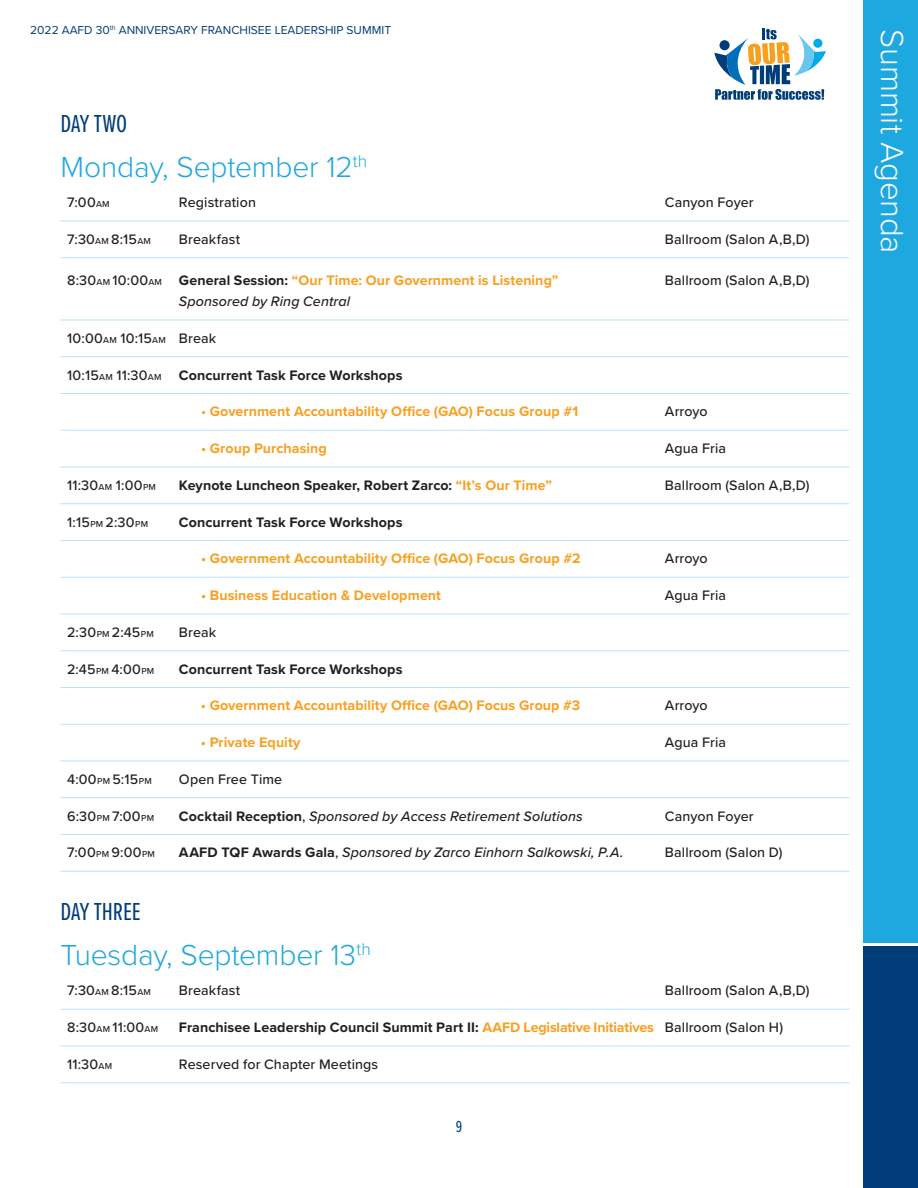
<style>
.page{position:relative;width:918px;height:1188px;background:#fff}
.page>*{position:absolute;margin:0;border:0;box-sizing:border-box;transform-origin:0 0}
.Body_Text_-_GLOBAL{font:300 33px "Proxima Nova";letter-spacing:-.01em;color:#fff}
.Body_Text_-_GLOBAL-2{font:300 30px "Proxima Nova";letter-spacing:-.005em;color:#1ea8e0}
.Body_Text_-_GLOBAL-3{font:25.5px "Proxima Nova Ex Cn";letter-spacing:-.005em;color:#003d78}
.t1{font:16.5px "Proxima Nova Ex Cn";color:#003d78}
.Body_Text_-_AGENDA{font:500 14.25px "Proxima Nova";letter-spacing:.01em;color:#231f20}
.Body_Text_-_AGENDA-2{font:700 14.25px "Proxima Nova";letter-spacing:.005em;color:#f8a020}
.Body_Text_-_AGENDA-3{font:700 14.25px "Proxima Nova";letter-spacing:.005em;color:#231f20}
.Body_Text_-_AGENDA-4{font:italic 500 14.25px "Proxima Nova";letter-spacing:.005em;color:#231f20}
.t2{font:12px "Proxima Nova";color:#003d78}
.s1{font-size:9px}
.s2{font-weight:500;color:#231f20}
.s3{font-weight:500;font-size:9px;color:#231f20}
.s4{color:#231f20}
.s5{font-weight:500}
.s6{font-weight:500;font-size:9px}
.s7{color:#f8a020}
.s8{font-weight:700;font-style:normal}
.s9{font-style:normal}
</style>
<div class="page">
<hr style="left:60px;top:221px;width:789px;height:1px;background:#b8e0f6">
<hr style="left:60px;top:257px;width:789px;height:1px;background:#b8e0f6">
<hr style="left:60px;top:320px;width:789px;height:1px;background:#b8e0f6">
<hr style="left:60px;top:356px;width:789px;height:1px;background:#b8e0f6">
<hr style="left:60px;top:393px;width:789px;height:1px;background:#b8e0f6">
<hr style="left:60px;top:430px;width:789px;height:1px;background:#b8e0f6">
<hr style="left:60px;top:467px;width:789px;height:1px;background:#b8e0f6">
<hr style="left:60px;top:503px;width:789px;height:1px;background:#b8e0f6">
<hr style="left:60px;top:540px;width:789px;height:1px;background:#b8e0f6">
<hr style="left:60px;top:577px;width:789px;height:1px;background:#b8e0f6">
<hr style="left:60px;top:614px;width:789px;height:1px;background:#b8e0f6">
<hr style="left:60px;top:650px;width:789px;height:1px;background:#b8e0f6">
<hr style="left:60px;top:687px;width:789px;height:1px;background:#b8e0f6">
<hr style="left:60px;top:724px;width:789px;height:1px;background:#b8e0f6">
<hr style="left:60px;top:761px;width:789px;height:1px;background:#b8e0f6">
<hr style="left:60px;top:797px;width:789px;height:1px;background:#b8e0f6">
<hr style="left:60px;top:834px;width:789px;height:1px;background:#b8e0f6">
<hr style="left:60px;top:871px;width:789px;height:1px;background:#b8e0f6">
<hr style="left:60px;top:1009px;width:789px;height:1px;background:#b8e0f6">
<hr style="left:60px;top:1046px;width:789px;height:1px;background:#b8e0f6">
<hr style="left:60px;top:1082px;width:789px;height:1px;background:#b8e0f6">
<svg style="left:714px;top:28px;width:112px;height:72px"></svg>
<div style="left:863px;top:0;width:55px;height:942px;background:#1ea8e0"></div>
<div style="left:863px;top:947px;width:55px;height:241px;background:#003d78"></div>
<p class="t2" style="left:30px;top:21px;width:362px">2022 AAFD 30<sup>th</sup> ANNIVERSARY FRANCHISEE LEADERSHIP SUMMIT</p>
<p class="Body_Text_-_GLOBAL-3" style="left:60px;top:105px;width:68px">DAY TWO</p>
<p class="Body_Text_-_GLOBAL-2" style="left:60px;top:145px;width:308px">Monday, September 12<sup>th</sup></p>
<p class="Body_Text_-_AGENDA" style="left:67px;top:192px;width:44px">7:00<span class="s1">AM</span></p>
<p class="Body_Text_-_AGENDA" style="left:179px;top:192px;width:78px">Registration</p>
<p class="Body_Text_-_AGENDA" style="left:665px;top:192px;width:90px">Canyon Foyer</p>
<p class="Body_Text_-_AGENDA" style="left:67px;top:228px;width:85px">7:30<span class="s1">AM</span> 8:15<span class="s1">AM</span></p>
<p class="Body_Text_-_AGENDA" style="left:179px;top:228px;width:63px">Breakfast</p>
<p class="Body_Text_-_AGENDA" style="left:665px;top:228px;width:146px">Ballroom (Salon A,B,D)</p>
<p class="Body_Text_-_AGENDA-2" style="left:67px;top:270px;width:493px"><span class="s2">8:30</span><span class="s3">AM</span> <span class="s2">10:00</span><span class="s3">AM</span> <span class="s4">General Session:</span> “Our Time: Our Government is Listening”</p>
<p class="Body_Text_-_AGENDA" style="left:665px;top:270px;width:146px">Ballroom (Salon A,B,D)</p>
<p class="Body_Text_-_AGENDA-4" style="left:179px;top:291px;width:173px">Sponsored by Ring Central</p>
<p class="Body_Text_-_AGENDA" style="left:67px;top:327px;width:151px">10:00<span class="s1">AM</span> 10:15<span class="s1">AM</span> Break</p>
<p class="Body_Text_-_AGENDA-3" style="left:67px;top:364px;width:337px"><span class="s5">10:15</span><span class="s6">AM</span> <span class="s5">11:30</span><span class="s6">AM</span> Concurrent Task Force Workshops</p>
<p class="Body_Text_-_AGENDA-2" style="left:201px;top:401px;width:379px"><span class="s5">•</span> Government Accountability Office (GAO) Focus Group #1</p>
<p class="Body_Text_-_AGENDA" style="left:665px;top:401px;width:44px">Arroyo</p>
<p class="Body_Text_-_AGENDA-2" style="left:201px;top:438px;width:127px">• Group Purchasing</p>
<p class="Body_Text_-_AGENDA" style="left:665px;top:438px;width:63px">Agua Fria</p>
<p class="Body_Text_-_AGENDA" style="left:67px;top:474px;width:90px">11:30<span class="s1">AM</span> 1:00<span class="s1">PM</span></p>
<p class="Body_Text_-_AGENDA-3" style="left:179px;top:474px;width:374px">Keynote Luncheon Speaker, Robert Zarco: <span class="s7">“It’s Our Time”</span></p>
<p class="Body_Text_-_AGENDA" style="left:665px;top:474px;width:146px">Ballroom (Salon A,B,D)</p>
<p class="Body_Text_-_AGENDA" style="left:67px;top:511px;width:82px">1:15<span class="s1">PM</span> 2:30<span class="s1">PM</span></p>
<p class="Body_Text_-_AGENDA-3" style="left:179px;top:511px;width:225px">Concurrent Task Force Workshops</p>
<p class="Body_Text_-_AGENDA-2" style="left:201px;top:548px;width:381px">• Government Accountability Office (GAO) Focus Group #2</p>
<p class="Body_Text_-_AGENDA" style="left:665px;top:548px;width:44px">Arroyo</p>
<p class="Body_Text_-_AGENDA-2" style="left:201px;top:585px;width:242px">• Business Education &amp; Development</p>
<p class="Body_Text_-_AGENDA" style="left:665px;top:585px;width:63px">Agua Fria</p>
<p class="Body_Text_-_AGENDA" style="left:67px;top:621px;width:88px">2:30<span class="s1">PM</span> 2:45<span class="s1">PM</span></p>
<p class="Body_Text_-_AGENDA" style="left:179px;top:621px;width:39px">Break</p>
<p class="Body_Text_-_AGENDA" style="left:67px;top:658px;width:89px">2:45<span class="s1">PM</span> 4:00<span class="s1">PM</span></p>
<p class="Body_Text_-_AGENDA-3" style="left:179px;top:658px;width:225px">Concurrent Task Force Workshops</p>
<p class="Body_Text_-_AGENDA-2" style="left:201px;top:695px;width:381px">• Government Accountability Office (GAO) Focus Group #3</p>
<p class="Body_Text_-_AGENDA" style="left:665px;top:695px;width:44px">Arroyo</p>
<p class="Body_Text_-_AGENDA-2" style="left:201px;top:732px;width:101px">• Private Equity</p>
<p class="Body_Text_-_AGENDA" style="left:665px;top:732px;width:63px">Agua Fria</p>
<p class="Body_Text_-_AGENDA" style="left:67px;top:768px;width:86px">4:00<span class="s1">PM</span> 5:15<span class="s1">PM</span></p>
<p class="Body_Text_-_AGENDA" style="left:179px;top:768px;width:105px">Open Free Time</p>
<p class="Body_Text_-_AGENDA" style="left:67px;top:805px;width:88px">6:30<span class="s1">PM</span> 7:00<span class="s1">PM</span></p>
<p class="Body_Text_-_AGENDA-4" style="left:179px;top:805px;width:405px"><span class="s8">Cocktail Reception</span><span class="s9">,</span> Sponsored by Access Retirement Solutions</p>
<p class="Body_Text_-_AGENDA" style="left:665px;top:805px;width:90px">Canyon Foyer</p>
<p class="Body_Text_-_AGENDA" style="left:67px;top:842px;width:89px">7:00<span class="s1">PM</span> 9:00<span class="s1">PM</span></p>
<p class="Body_Text_-_AGENDA-4" style="left:179px;top:842px;width:446px"><span class="s8">AAFD TQF Awards Gala</span><span class="s9">,</span> Sponsored by Zarco Einhorn Salkowski, P.A.</p>
<p class="Body_Text_-_AGENDA" style="left:665px;top:842px;width:119px">Ballroom (Salon D)</p>
<p class="Body_Text_-_GLOBAL-3" style="left:60px;top:893px;width:82px">DAY THREE</p>
<p class="Body_Text_-_GLOBAL-2" style="left:60px;top:933px;width:312px">Tuesday, September 13<sup>th</sup></p>
<p class="Body_Text_-_AGENDA" style="left:67px;top:980px;width:85px">7:30<span class="s1">AM</span> 8:15<span class="s1">AM</span></p>
<p class="Body_Text_-_AGENDA" style="left:179px;top:980px;width:63px">Breakfast</p>
<p class="Body_Text_-_AGENDA" style="left:665px;top:980px;width:146px">Ballroom (Salon A,B,D)</p>
<p class="Body_Text_-_AGENDA" style="left:67px;top:1017px;width:93px">8:30<span class="s1">AM</span> 11:00<span class="s1">AM</span></p>
<p class="Body_Text_-_AGENDA-3" style="left:179px;top:1017px;width:606px">Franchisee Leadership Council Summit Part II: <span class="s7">AAFD Legislative Initiatives</span> <span class="s5">Ballroom (Salon H)</span></p>
<p class="Body_Text_-_AGENDA" style="left:67px;top:1053px;width:47px">11:30<span class="s1">AM</span></p>
<p class="Body_Text_-_AGENDA" style="left:179px;top:1053px;width:201px">Reserved for Chapter Meetings</p>
<p class="t1" style="left:456px;top:1114px;width:8px">9</p>
<p class="Body_Text_-_GLOBAL" style="left:917px;top:29px;width:226px;rotate:90deg">Summit Agenda</p>
</div>
